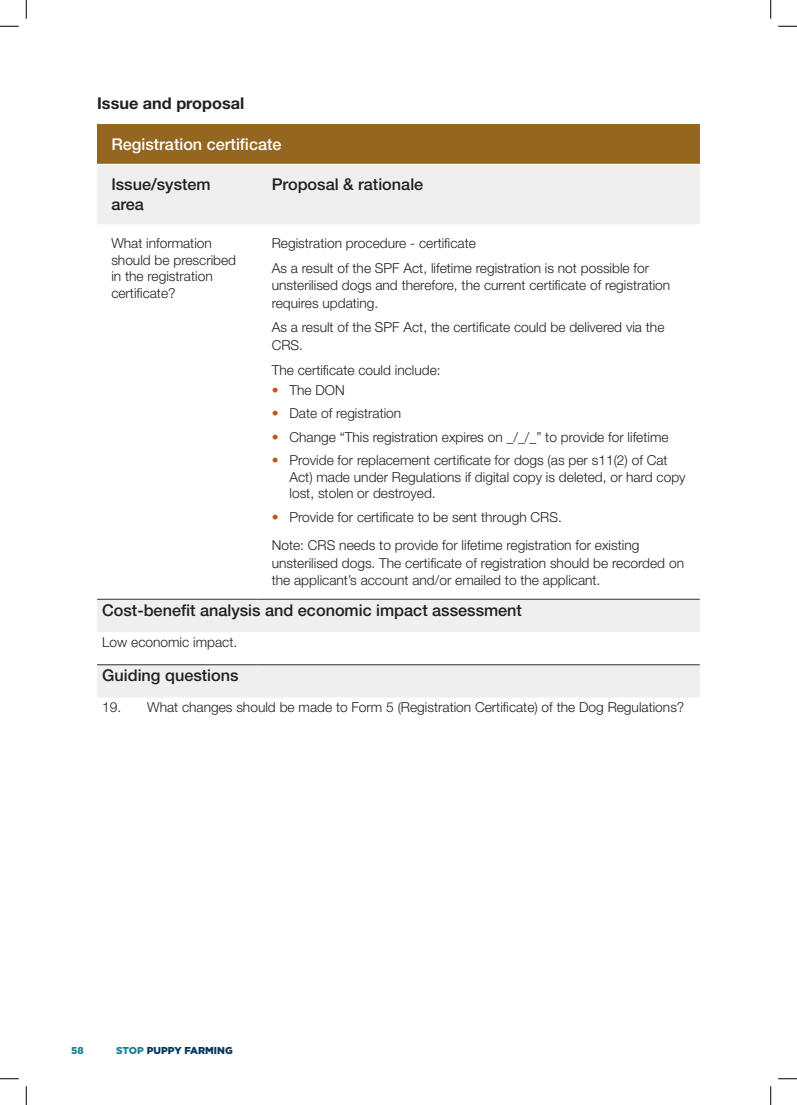
<style>
.page{position:relative;width:797px;height:1105px;background:#fff}
.page>*{position:absolute;margin:0;border:0;box-sizing:border-box;transform-origin:0 0}
.t1{font:500 16.25px/20px "Helvetica Neue LT Std";color:#231f20}
.t2{font:500 16.25px "Helvetica Neue LT Std";color:#fff}
.t3{font:700 16.25px "Helvetica Neue LT Std";color:#231f20}
.t4{font:300 13.75px/16.5px "Helvetica Neue LT Std";color:#231f20}
.t5{font:900 10px "Gotham";color:#003560}
.t6{font:900 10px "Gotham";color:#1c8197}
.s1{font-weight:700;color:#ca4f1d}
.s2{color:#1c8197}
</style>
<div class="page">
<div style="left:97px;top:124px;width:602px;height:40px;background:#946620"></div>
<svg style="left:97px;top:165px;width:602px;height:532px"></svg>
<hr style="left:97px;top:599px;width:160px;height:1px;background:#312f30">
<hr style="left:257px;top:599px;width:442px;height:1px;background:#312f30">
<hr style="left:97px;top:664px;width:160px;height:1px;background:#312f30">
<hr style="left:257px;top:664px;width:442px;height:1px;background:#312f30">
<svg style="left:0;top:25px;width:19px;height:2px"></svg>
<svg style="left:778px;top:25px;width:19px;height:2px"></svg>
<svg style="left:0;top:1078px;width:19px;height:1px"></svg>
<svg style="left:778px;top:1078px;width:19px;height:1px"></svg>
<svg style="left:25px;top:0;width:2px;height:19px"></svg>
<svg style="left:25px;top:1086px;width:2px;height:19px"></svg>
<svg style="left:770px;top:0;width:1px;height:19px"></svg>
<svg style="left:770px;top:1086px;width:1px;height:19px"></svg>
<p class="t3" style="left:97px;top:93px;width:149px">Issue and proposal</p>
<p class="t2" style="left:111px;top:135px;width:172px">Registration certificate</p>
<p class="t1" style="left:111px;top:174px;width:101px">Issue/system area</p>
<p class="t1" style="left:272px;top:174px;width:153px">Proposal &amp; rationale</p>
<p class="t4" style="left:111px;top:235px;width:126px">What information should be prescribed in the registration certificate?</p>
<p class="t4" style="left:272px;top:231px;width:379px;line-height:24.6px">Registration procedure - certificate<br>As a result of the SPF Act, lifetime registration is not possible for</p>
<p class="t4" style="left:272px;top:276px;width:400px;line-height:17.5px">unsterilised dogs and therefore, the current certificate of registration requires updating.</p>
<p class="t4" style="left:272px;top:318px;width:394px;line-height:17.5px">As a result of the SPF Act, the certificate could be delivered via the<br>CRS.</p>
<p class="t4" style="left:272px;top:361px;width:170px">The certificate could include:</p>
<p class="t4" style="left:272px;top:381px;width:74px"><span class="s1">•</span> The DON</p>
<p class="t4" style="left:272px;top:405px;width:131px"><span class="s1">•</span> Date of registration</p>
<p class="t4" style="left:272px;top:428px;width:398px"><span class="s1">•</span> Change “This registration expires on _/_/_” to provide for lifetime</p>
<p class="t4" style="left:289px;top:452px;width:397px;text-indent:-18px"><span class="s1">•</span> Provide for replacement certificate for dogs (as per s11(2) of Cat<br>Act) made under Regulations if digital copy is deleted, or hard copy lost, stolen or destroyed.</p>
<p class="t4" style="left:272px;top:503px;width:369px;line-height:28.1px"><span class="s1">•</span> Provide for certificate to be sent through CRS.<br>Note: CRS needs to provide for lifetime registration for existing</p>
<p class="t4" style="left:272px;top:554px;width:414px;line-height:17.5px">unsterilised dogs. The certificate of registration should be recorded on the applicant’s account and/or emailed to the applicant.</p>
<p class="t1" style="left:102px;top:600px;width:421px">Cost-benefit analysis and economic impact assessment</p>
<p class="t4" style="left:102px;top:633px;width:136px">Low economic impact.</p>
<p class="t1" style="left:102px;top:665px;width:138px">Guiding questions</p>
<p class="t4" style="left:102px;top:699px;width:583px">19. What changes should be made to Form 5 (Registration Certificate) of the Dog Regulations?</p>
<p class="t6" style="left:71px;top:1044px;width:14px">58</p>
<p class="t5" style="left:116px;top:1044px;width:118px"><span class="s2">STOP</span> PUPPY FARMING</p>
</div>
